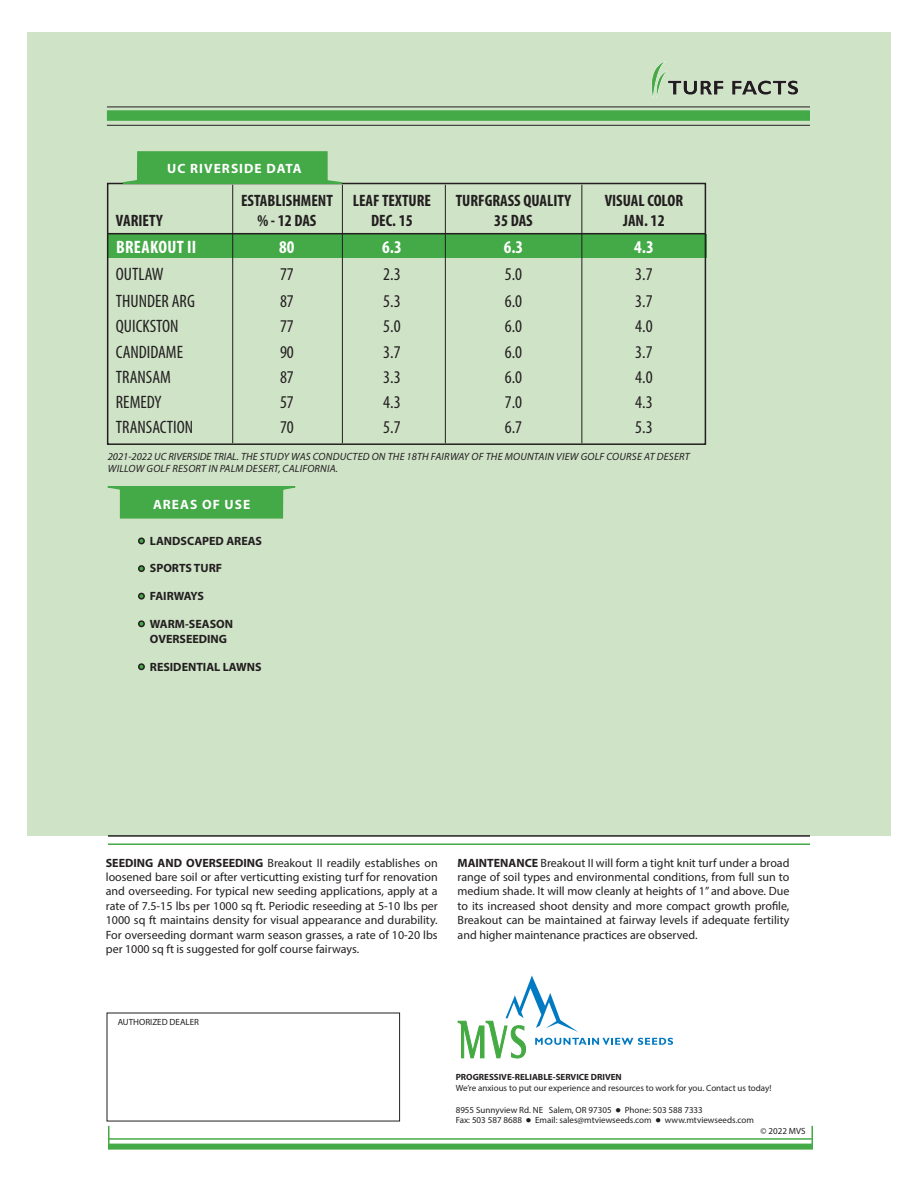
<style>
.page{position:relative;width:918px;height:1188px;background:#fff}
.page>*{position:absolute;margin:0;border:0;box-sizing:border-box;transform-origin:0 0}
.t1{font:condensed 18px "Myriad Pro";color:#231f20}
.t2{font:700 condensed 18px "Myriad Pro";letter-spacing:.02em;color:#fff}
.t3{font:700 condensed 16.5px "Myriad Pro";color:#231f20}
.t4{font:700 13.5px "Myriad Pro";letter-spacing:.075em;color:#fff}
.t5{font:12px/14.4px "Myriad Pro";color:#231f20;text-align:justify}
.t6{font:700 12px/14.4px "Myriad Pro";color:#231f20}
.t7{font:700 12px "Myriad Pro";letter-spacing:-.03em;color:#231f20}
.t8{font:italic 10.5px/12.6px "Myriad Pro";letter-spacing:.02em;color:#231f20}
.t9{font:9px "Myriad Pro";color:#231f20}
.t10{font:700 9px "Myriad Pro";color:#231f20}
.s1{font-weight:700}
</style>
<div class="page">
<svg style="left:458px;top:976px;width:215px;height:82px"></svg>
<div style="left:109px;top:1144px;width:703px;height:6px;background:#44a947"></div>
<hr style="left:109px;top:1138px;width:703px;height:2px;background:#44a947">
<hr style="left:108px;top:1126px;width:2px;height:24px;background:#44a947">
<div style="left:27px;top:32px;width:864px;height:804px;background:#cfe3c7"></div>
<hr style="left:107px;top:107px;width:703px;height:1px;background:#231f20">
<hr style="left:107px;top:125px;width:703px;height:1px;background:#231f20">
<div style="left:107px;top:110px;width:703px;height:11px;background:#44a947"></div>
<img style="left:651px;top:61px;width:148px;height:36px">
<hr style="left:108px;top:835px;width:702px;height:2px;background:#231f20">
<hr style="left:108px;top:843px;width:702px;height:2px;background:#44a947">
<svg style="left:107px;top:486px;width:189px;height:33px;background:#56b058"></svg>
<div style="left:138px;top:538px;width:7px;height:6px;border:2px solid #231f20;border-radius:50%"></div>
<div style="left:138px;top:565px;width:7px;height:7px;border:2px solid #231f20;border-radius:50%"></div>
<div style="left:138px;top:593px;width:7px;height:7px;border:2px solid #231f20;border-radius:50%"></div>
<div style="left:138px;top:620px;width:7px;height:7px;border:2px solid #231f20;border-radius:50%"></div>
<div style="left:138px;top:663px;width:7px;height:7px;border:2px solid #231f20;border-radius:50%"></div>
<svg style="left:812px;top:1126px;width:1px;height:24px"></svg>
<div style="left:108px;top:234px;width:598px;height:24px;background:#44a947"></div>
<div style="left:107px;top:183px;width:599px;height:262px;border:2px solid #231f20"></div>
<svg style="left:106px;top:151px;width:238px;height:34px"></svg>
<hr style="left:108px;top:233px;width:598px;height:1px;background:#231f20">
<hr style="left:232px;top:185px;width:1px;height:258px;background:#231f20">
<hr style="left:342px;top:185px;width:1px;height:258px;background:#231f20">
<hr style="left:445px;top:185px;width:1px;height:258px;background:#231f20">
<hr style="left:581px;top:185px;width:1px;height:258px;background:#231f20">
<p class="t4" style="left:167px;top:160px;width:136px">UC RIVERSIDE DATA</p>
<p class="t3" style="left:241px;top:190px;width:192px">ESTABLISHMENT LEAF TEXTURE</p>
<p class="t3" style="left:456px;top:190px;width:117px">TURFGRASS QUALITY</p>
<p class="t3" style="left:605px;top:190px;width:80px">VISUAL COLOR</p>
<p class="t3" style="left:116px;top:210px;width:48px">VARIETY</p>
<p class="t3" style="left:257px;top:210px;width:60px">% - 12 DAS</p>
<p class="t3" style="left:371px;top:210px;width:43px">DEC. 15</p>
<p class="t3" style="left:494px;top:210px;width:40px">35 DAS</p>
<p class="t3" style="left:623px;top:210px;width:43px">JAN. 12</p>
<p class="t2" style="left:116px;top:236px;width:82px">BREAKOUT II</p>
<p class="t2" style="left:279px;top:236px;width:17px">80</p>
<p class="t2" style="left:382px;top:236px;width:21px">6.3</p>
<p class="t2" style="left:504px;top:236px;width:21px">6.3</p>
<p class="t2" style="left:634px;top:236px;width:21px">4.3</p>
<p class="t1" style="left:116px;top:263px;width:49px">OUTLAW</p>
<p class="t1" style="left:280px;top:263px;width:15px">77</p>
<p class="t1" style="left:383px;top:263px;width:19px">2.3</p>
<p class="t1" style="left:505px;top:263px;width:19px">5.0</p>
<p class="t1" style="left:635px;top:263px;width:19px">3.7</p>
<p class="t1" style="left:116px;top:291px;width:80px">THUNDER ARG</p>
<p class="t1" style="left:280px;top:291px;width:15px">87</p>
<p class="t1" style="left:383px;top:291px;width:19px">5.3</p>
<p class="t1" style="left:505px;top:291px;width:19px">6.0</p>
<p class="t1" style="left:635px;top:291px;width:19px">3.7</p>
<p class="t1" style="left:116px;top:316px;width:64px">QUICKSTON</p>
<p class="t1" style="left:280px;top:316px;width:15px">77</p>
<p class="t1" style="left:383px;top:316px;width:19px">5.0</p>
<p class="t1" style="left:505px;top:316px;width:19px">6.0</p>
<p class="t1" style="left:635px;top:316px;width:19px">4.0</p>
<p class="t1" style="left:116px;top:341px;width:69px">CANDIDAME</p>
<p class="t1" style="left:280px;top:341px;width:15px">90</p>
<p class="t1" style="left:383px;top:341px;width:19px">3.7</p>
<p class="t1" style="left:505px;top:341px;width:19px">6.0</p>
<p class="t1" style="left:635px;top:341px;width:19px">3.7</p>
<p class="t1" style="left:116px;top:366px;width:57px">TRANSAM</p>
<p class="t1" style="left:280px;top:366px;width:15px">87</p>
<p class="t1" style="left:383px;top:366px;width:19px">3.3</p>
<p class="t1" style="left:505px;top:366px;width:19px">6.0</p>
<p class="t1" style="left:635px;top:366px;width:19px">4.0</p>
<p class="t1" style="left:116px;top:391px;width:47px">REMEDY</p>
<p class="t1" style="left:280px;top:391px;width:15px">57</p>
<p class="t1" style="left:383px;top:391px;width:19px">4.3</p>
<p class="t1" style="left:505px;top:391px;width:19px">7.0</p>
<p class="t1" style="left:635px;top:391px;width:19px">4.3</p>
<p class="t1" style="left:116px;top:416px;width:79px">TRANSACTION</p>
<p class="t1" style="left:280px;top:416px;width:15px">70</p>
<p class="t1" style="left:383px;top:416px;width:19px">5.7</p>
<p class="t1" style="left:505px;top:416px;width:19px">6.7</p>
<p class="t1" style="left:635px;top:416px;width:19px">5.3</p>
<p class="t8" style="left:108px;top:450px;width:584px">2021-2022 UC RIVERSIDE TRIAL. THE STUDY WAS CONDUCTED ON THE 18TH FAIRWAY OF THE MOUNTAIN VIEW GOLF COURSE AT DESERT<br>WILLOW GOLF RESORT IN PALM DESERT, CALIFORNIA.</p>
<p class="t4" style="left:153px;top:496px;width:99px">AREAS OF USE</p>
<p class="t6" style="left:150px;top:533px;width:114px">LANDSCAPED AREAS</p>
<p class="t6" style="left:150px;top:561px;width:74px">SPORTS TURF</p>
<p class="t7" style="left:150px;top:588px;width:55px">FAIRWAYS</p>
<p class="t6" style="left:150px;top:617px;width:85px">WARM-SEASON<br>OVERSEEDING</p>
<p class="t6" style="left:150px;top:659px;width:113px">RESIDENTIAL LAWNS</p>
<p class="t5" style="left:106px;top:855px;width:333px"><span class="s1">SEEDING AND OVERSEEDING</span> Breakout II readily establishes on loosened bare soil or after verticutting existing turf for renovation and overseeding. For typical new seeding applications, apply at a rate of 7.5-15 lbs per 1000 sq ft. Periodic reseeding at 5-10 lbs per 1000 sq ft maintains density for visual appearance and durability.<br>For overseeding dormant warm season grasses, a rate of 10-20 lbs per 1000 sq ft is suggested for golf course fairways.</p>
<p class="t5" style="left:458px;top:855px;width:333px"><span class="s1">MAINTENANCE</span> Breakout II will form a tight knit turf under a broad range of soil types and environmental conditions, from full sun to medium shade. It will mow cleanly at heights of 1” and above. Due to its increased shoot density and more compact growth profile, Breakout can be maintained at fairway levels if adequate fertility and higher maintenance practices are observed.</p>
<p class="t9" style="left:118px;top:1017px;width:83px">AUTHORIZED DEALER</p>
<p class="t10" style="left:456px;top:1071px;width:168px">PROGRESSIVE-RELIABLE-SERVICE DRIVEN</p>
<p class="t9" style="left:456px;top:1083px;width:317px">We’re anxious to put our experience and resources to work for you. Contact us today!</p>
<p class="t9" style="left:456px;top:1104px;width:249px">8955 Sunnyview Rd. NE Salem, OR 97305 ● Phone: 503 588 7333</p>
<p class="t9" style="left:456px;top:1115px;width:300px">Fax: 503 587 8688 ● Email: sales@mtviewseeds.com ● www.mtviewseeds.com</p>
<p class="t9" style="left:761px;top:1126px;width:47px">© 2022 MVS</p>
</div>
